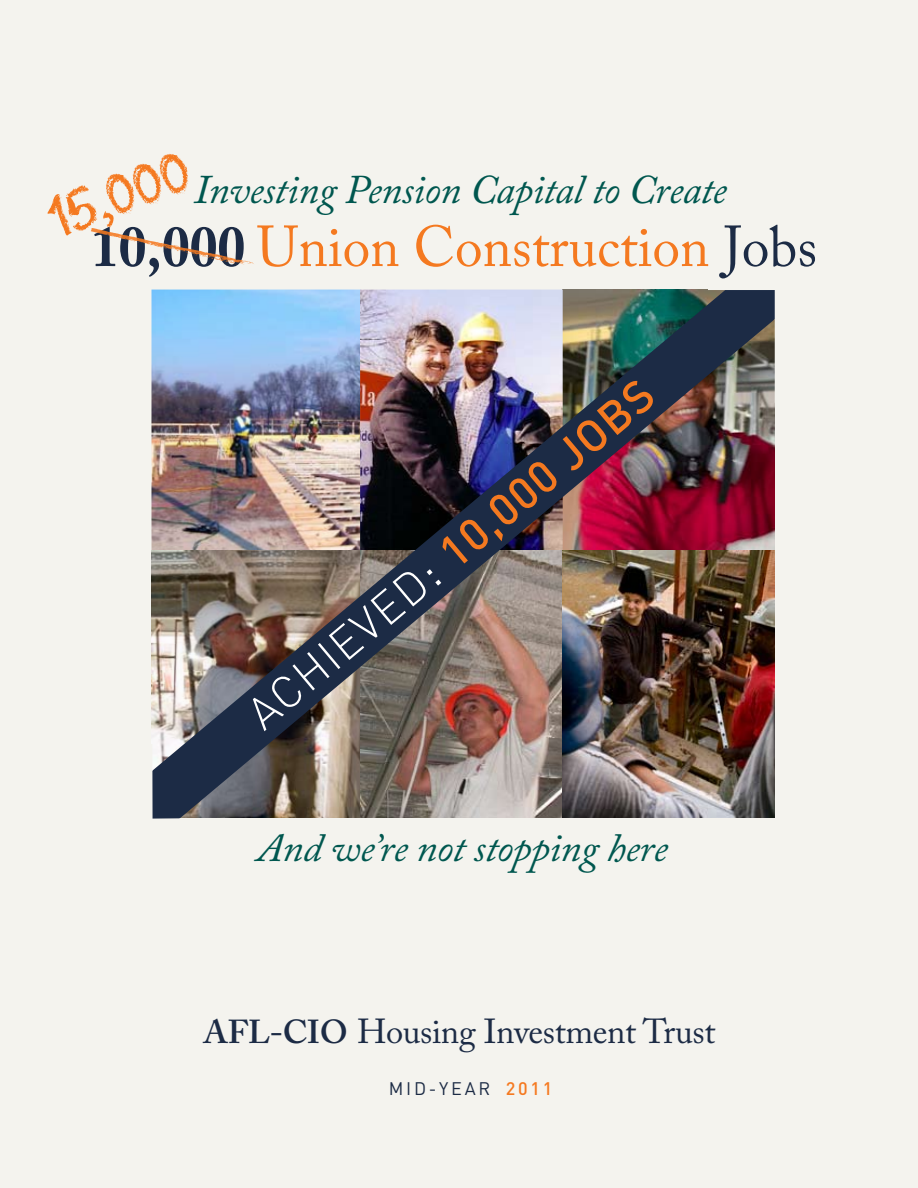
<style>
.page{position:relative;width:918px;height:1188px;background:#f4f3ee}
.page>*{position:absolute;margin:0;border:0;box-sizing:border-box;transform-origin:0 0}
.t1{font:57.15px "Adobe Caslon Pro";color:#f47920}
.t2{font:54.6px "Lippy";color:#f47920;scale:.9 1}
.t3{font:500 45px "DIN Pro";color:#f47920}
.t4{font:italic 40.5px "Adobe Caslon Pro";letter-spacing:-.01em;color:#00574f}
.t5{font:italic 39.75px "Adobe Caslon Pro";letter-spacing:-.01em;color:#00574f}
.t6{font:34.5px "Adobe Caslon Pro";letter-spacing:-.01em;color:#1c2b45}
.t7{font:18px "DIN Pro";letter-spacing:.15em;color:#1c2b45}
.s1{font-weight:700;color:#1c2b45}
.s2{color:#1c2b45}
.s3{font-weight:300;color:#fff}
.s4{font-weight:400;color:#fff}
.s5{font-weight:600;font-size:33px}
.s6{font-weight:500;color:#f47920}
</style>
<div class="page">
<img style="left:151px;top:289px;width:624px;height:529px">
<svg style="left:708px;top:289px;width:67px;height:115px;background:#4c5158"></svg>
<svg style="left:151px;top:744px;width:89px;height:75px;background:#414b5e"></svg>
<svg style="left:91px;top:228px;width:163px;height:37px"></svg>
<h2 class="t2" style="left:38px;top:189px;width:166px;rotate:-20deg">15,000</h2>
<p class="t4" style="left:194px;top:166px;width:534px">Investing Pension Capital to Create</p>
<h1 class="t1" style="left:91px;top:213px;width:728px"><span class="s1">10,000</span> Union Construction <span class="s2">Jobs</span></h1>
<p class="t3" style="left:234px;top:696px;width:517px;rotate:-40deg"><span class="s3">ACHIEVED</span><span class="s4">:</span> 10,000 JOBS</p>
<p class="t5" style="left:257px;top:824px;width:412px">And we’re not stopping here</p>
<p class="t6" style="left:204px;top:1011px;width:513px"><span class="s5">AFL-CIO</span> Housing Investment Trust</p>
<p class="t7" style="left:389px;top:1076px;width:165px">MID-YEAR <span class="s6">2011</span></p>
</div>
